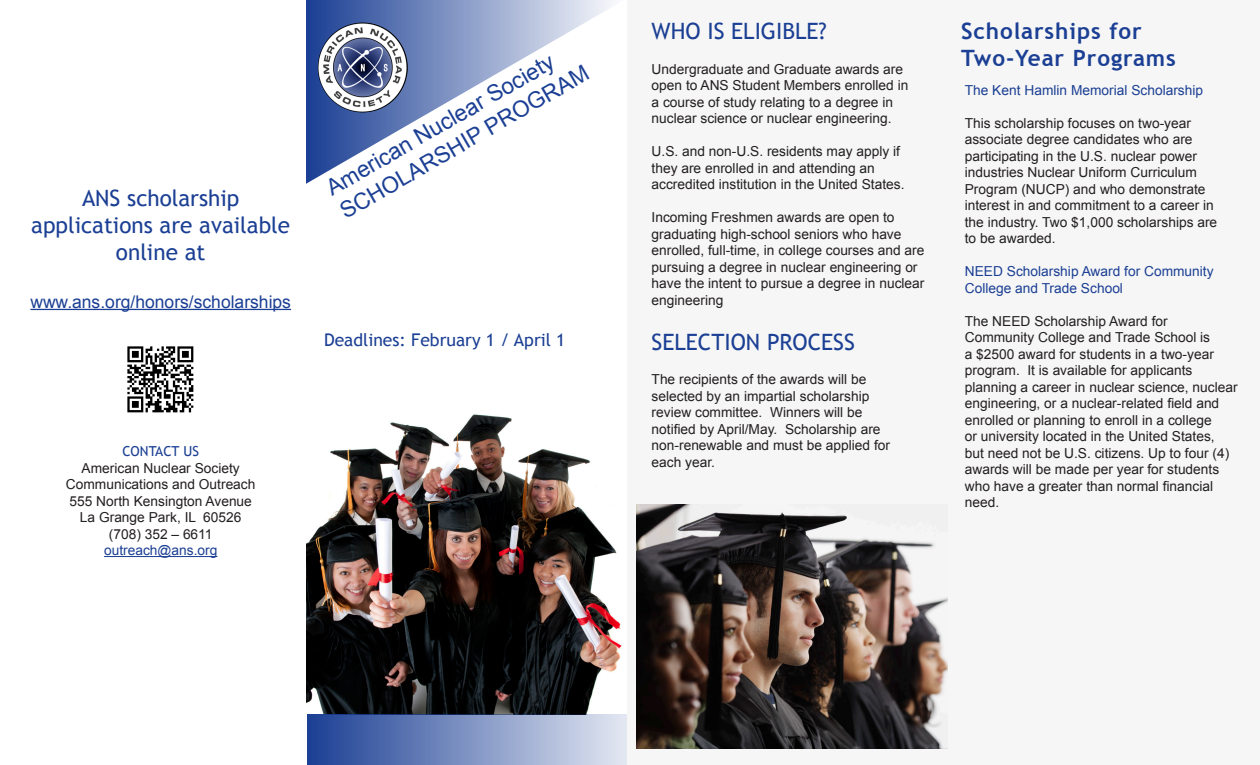
<style>
.page{position:relative;width:1260px;height:765px;background:#fff}
.page>*{position:absolute;margin:0;border:0;box-sizing:border-box;transform-origin:0 0}
.t1{font:22.5px "Trebuchet MS";color:#1b3f94}
.t2{font:22.5px "Arial";color:#1b3f94}
.t3{font:700 22.5px "Trebuchet MS";letter-spacing:.04em;color:#1b3f94}
.t4{font:17.5px "Arial";color:#1b3f94}
.t5{font:17.5px "Trebuchet MS";color:#1b3f94}
.t6{font:13.75px/16.5px "Arial";color:#231f20}
.t7{font:13.75px "Arial";color:#1b3f94}
.t8{font:13.75px "Trebuchet MS";color:#1b3f94}
</style>
<div class="page">
<svg style="left:306px;top:0;width:306px;height:184px"></svg>
<hr style="left:30px;top:309px;width:261px;height:1px;background:#1b3f94">
<hr style="left:104px;top:556px;width:113px;height:1px;background:#1b3f94">
<img style="left:127px;top:346px;width:67px;height:67px">
<img style="left:318px;top:22px;width:90px;height:90px;border-radius:45px">
<img style="left:307px;top:414px;width:315px;height:300px">
<svg style="left:307px;top:714px;width:320px;height:51px;background:#7c90c0"></svg>
<div style="left:627px;top:0;width:633px;height:765px;background:#f6f6f6"></div>
<img style="left:636px;top:505px;width:311px;height:243px">
<p class="t1" style="left:82px;top:184px;width:159px">ANS scholarship</p>
<p class="t1" style="left:31px;top:211px;width:260px">applications are available</p>
<p class="t1" style="left:116px;top:238px;width:91px">online at</p>
<p class="t4" style="left:30px;top:290px;width:262px">www.ans.org/honors/scholarships</p>
<p class="t2" style="left:321px;top:176px;width:260px;rotate:-30deg">American Nuclear Society</p>
<p class="t2" style="left:334px;top:200px;width:285px;rotate:-30deg">SCHOLARSHIP PROGRAM</p>
<p class="t5" style="left:324px;top:329px;width:243px">Deadlines: February 1 / April 1</p>
<p class="t8" style="left:122px;top:443px;width:78px">CONTACT US</p>
<p class="t6" style="left:82px;top:460px;width:160px">American Nuclear Society</p>
<p class="t6" style="left:66px;top:476px;width:191px">Communications and Outreach</p>
<p class="t6" style="left:70px;top:493px;width:184px">555 North Kensington Avenue</p>
<p class="t6" style="left:80px;top:509px;width:163px">La Grange Park, IL 60526</p>
<p class="t6" style="left:109px;top:526px;width:105px">(708) 352 – 6611</p>
<p class="t7" style="left:104px;top:541px;width:115px">outreach@ans.org</p>
<p class="t1" style="left:652px;top:18px;width:177px">WHO IS ELIGIBLE?</p>
<p class="t6" style="left:652px;top:61px;width:258px">Undergraduate and Graduate awards are open to ANS Student Members enrolled in</p>
<p class="t6" style="left:652px;top:94px;width:243px">a course of study relating to a degree in nuclear science or nuclear engineering.</p>
<p class="t6" style="left:652px;top:143px;width:250px">U.S. and non-U.S. residents may apply if they are enrolled in and attending an</p>
<p class="t6" style="left:652px;top:176px;width:254px">accredited institution in the United States.</p>
<p class="t6" style="left:652px;top:209px;width:274px">Incoming Freshmen awards are open to graduating high-school seniors who have enrolled, full-time, in college courses and are pursuing a degree in nuclear engineering or have the intent to pursue a degree in nuclear engineering</p>
<p class="t1" style="left:652px;top:328px;width:205px">SELECTION PROCESS</p>
<p class="t6" style="left:652px;top:371px;width:216px">The recipients of the awards will be</p>
<p class="t6" style="left:652px;top:388px;width:219px">selected by an impartial scholarship</p>
<p class="t6" style="left:652px;top:404px;width:212px">review committee. Winners will be</p>
<p class="t6" style="left:652px;top:421px;width:231px">notified by April/May. Scholarship are</p>
<p class="t6" style="left:652px;top:437px;width:240px">non-renewable and must be applied for</p>
<p class="t6" style="left:652px;top:454px;width:65px">each year.</p>
<p class="t3" style="left:961px;top:17px;width:182px">Scholarships for</p>
<p class="t3" style="left:961px;top:44px;width:216px">Two-Year Programs</p>
<p class="t7" style="left:965px;top:81px;width:240px">The Kent Hamlin Memorial Scholarship</p>
<p class="t6" style="left:965px;top:115px;width:228px">This scholarship focuses on two-year</p>
<p class="t6" style="left:965px;top:131px;width:229px">associate degree candidates who are</p>
<p class="t6" style="left:965px;top:148px;width:234px">participating in the U.S. nuclear power</p>
<p class="t6" style="left:965px;top:164px;width:234px">industries Nuclear Uniform Curriculum</p>
<p class="t6" style="left:965px;top:181px;width:242px">Program (NUCP) and who demonstrate</p>
<p class="t6" style="left:965px;top:197px;width:251px">interest in and commitment to a career in</p>
<p class="t6" style="left:965px;top:214px;width:254px">the industry. Two $1,000 scholarships are</p>
<p class="t6" style="left:965px;top:230px;width:92px">to be awarded.</p>
<p class="t7" style="left:965px;top:262px;width:250px">NEED Scholarship Award for Community</p>
<p class="t7" style="left:965px;top:279px;width:160px">College and Trade School</p>
<p class="t6" style="left:965px;top:313px;width:205px">The NEED Scholarship Award for</p>
<p class="t6" style="left:965px;top:329px;width:247px">Community College and Trade School is</p>
<p class="t6" style="left:965px;top:346px;width:251px">a $2500 award for students in a two-year</p>
<p class="t6" style="left:965px;top:362px;width:229px">program. It is available for applicants</p>
<p class="t6" style="left:965px;top:379px;width:274px">planning a career in nuclear science, nuclear engineering, or a nuclear-related field and</p>
<p class="t6" style="left:965px;top:412px;width:266px">enrolled or planning to enroll in a college<br>or university located in the United States, but need not be U.S. citizens. Up to four (4) awards will be made per year for students</p>
<p class="t6" style="left:965px;top:478px;width:250px">who have a greater than normal financial need.</p>
</div>
